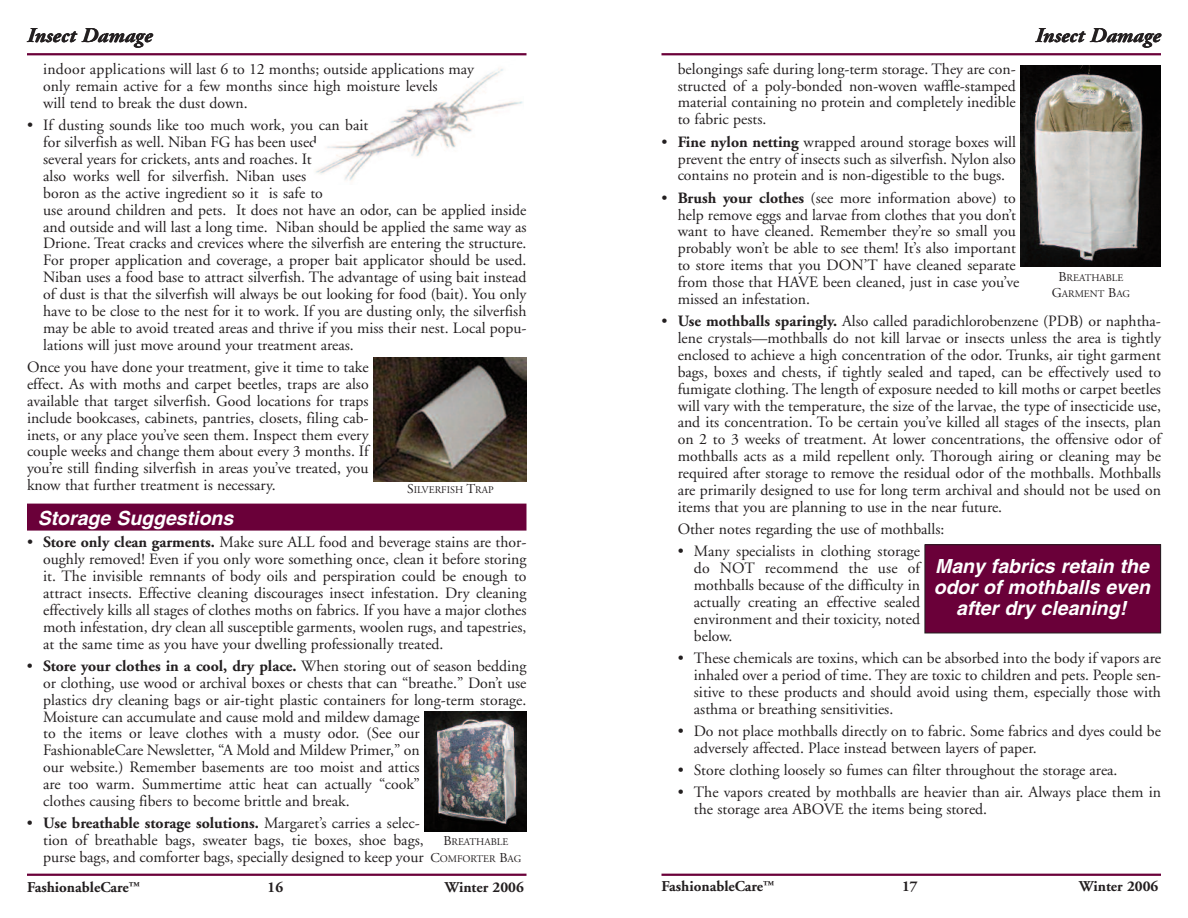
<style>
.page{position:relative;width:1188px;height:918px;background:#fff}
.page>*{position:absolute;margin:0;border:0;box-sizing:border-box;transform-origin:0 0}
.t1{font:italic 700 21px "Adobe Garamond";color:#231f20}
.t2{font:italic 700 19.5px/21px "Helvetica";color:#fff;text-align:center}
.t3{font:15.75px/17px "Adobe Garamond";color:#231f20;text-align:justify}
.t4{font:700 15px "Adobe Garamond";color:#231f20}
.t5{font:10.2px/16.5px "Adobe Garamond";color:#231f20;text-align:center}
.s1{font-weight:700}
.s2{font-size:13.5px}
</style>
<div class="page">
<hr style="left:662px;top:53px;width:499px;height:2px;background:#6a0039">
<hr style="left:662px;top:874px;width:499px;height:2px;background:#6a0039">
<img style="left:1020px;top:65px;width:141px;height:201px">
<div style="left:925px;top:545px;width:236px;height:88px;background:#6a0039"></div>
<div style="left:925px;top:544px;width:236px;height:89px;border:1px solid #231f20"></div>
<div style="left:27px;top:504px;width:499px;height:27px;background:#6a0039"></div>
<img style="left:316px;top:69px;width:207px;height:112px">
<img style="left:373px;top:357px;width:153px;height:124px">
<hr style="left:27px;top:53px;width:499px;height:2px;background:#6a0039">
<hr style="left:27px;top:874px;width:499px;height:2px;background:#6a0039">
<img style="left:424px;top:712px;width:102px;height:119px">
<h1 class="t1" style="left:27px;top:27px;width:127px">Insect Damage</h1>
<p class="t3" style="left:43px;top:62px;width:432px;text-align:left">indoor applications will last 6 to 12 months; outside applications may only remain active for a few months since high moisture levels<br>will tend to break the dust down.</p>
<p class="t3" style="left:43px;top:118px;width:485px;text-align:left;text-indent:-16px">• If dusting sounds like too much work, you can bait<br>for silverfish as well. Niban FG has been used<br>several years for crickets, ants and roaches. It<br>also works well for silverfish. Niban uses<br>boron as the active ingredient so it is safe to<br>use around children and pets. It does not have an odor, can be applied inside and outside and will last a long time. Niban should be applied the same way as Drione. Treat cracks and crevices where the silverfish are entering the structure.<br>For proper application and coverage, a proper bait applicator should be used.<br>Niban uses a food base to attract silverfish. The advantage of using bait instead of dust is that the silverfish will always be out looking for food (bait). You only have to be close to the nest for it to work. If you are dusting only, the silverfish may be able to avoid treated areas and thrive if you miss their nest. Local popu&shy;lations will just move around your treatment areas.</p>
<p class="t3" style="left:27px;top:360px;width:343px">Once you have done your treatment, give it time to take effect. As with moths and carpet beetles, traps are also available that target silverfish. Good locations for traps include bookcases, cabinets, pantries, closets, filing cab&shy;inets, or any place you’ve seen them. Inspect them every couple weeks and change them about every 3 months. If you’re still finding silverfish in areas you’ve treated, you know that further treatment is necessary.</p>
<p class="t2" style="left:38px;top:510px;width:197px">Storage Suggestions</p>
<p class="t3" style="left:43px;top:535px;width:485px;text-indent:-16px">• <span class="s1">Store only clean garments.</span> Make sure ALL food and beverage stains are thor&shy;oughly removed! Even if you only wore something once, clean it before storing it. The invisible remnants of body oils and perspiration could be enough to attract insects. Effective cleaning discourages insect infestation. Dry cleaning effectively kills all stages of clothes moths on fabrics. If you have a major clothes moth infestation, dry clean all susceptible garments, woolen rugs, and tapestries, at the same time as you have your dwelling professionally treated.</p>
<p class="t3" style="left:43px;top:659px;width:485px;text-align:left;text-indent:-16px">• <span class="s1">Store your clothes in a cool, dry place.</span> When storing out of season bedding or clothing, use wood or archival boxes or chests that can “breathe.” Don’t use plastics dry cleaning bags or air-tight plastic containers for long-term storage.<br>Moisture can accumulate and cause mold and mildew damage<br>to the items or leave clothes with a musty odor. (See our<br>FashionableCare Newsletter, “A Mold and Mildew Primer,” on<br>our website.) Remember basements are too moist and attics<br>are too warm. Summertime attic heat can actually “cook”<br>clothes causing fibers to become brittle and break.</p>
<p class="t3" style="left:43px;top:816px;width:382px;text-align:left;text-indent:-16px">• <span class="s1">Use breathable storage solutions.</span> Margaret’s carries a selec&shy;tion of breathable bags, sweater bags, tie boxes, shoe bags, purse bags, and comforter bags, specially designed to keep your</p>
<p class="t5" style="left:407px;top:482px;width:88px"><span class="s2">S</span>ILVERFISH <span class="s2">T</span>RAP</p>
<p class="t5" style="left:430px;top:835px;width:92px"><span class="s2">B</span>REATHABLE<br><span class="s2">C</span>OMFORTER <span class="s2">B</span>AG</p>
<p class="t4" style="left:27px;top:881px;width:114px">FashionableCare<sup>™</sup></p>
<p class="t4" style="left:268px;top:881px;width:17px">16</p>
<p class="t4" style="left:445px;top:881px;width:80px">Winter 2006</p>
<h1 class="t1" style="left:1036px;top:27px;width:127px">Insect Damage</h1>
<p class="t3" style="left:678px;top:62px;width:340px">belongings safe during long-term storage. They are con&shy;structed of a poly-bonded non-woven waffle-stamped material containing no protein and completely inedible to fabric pests.</p>
<p class="t3" style="left:678px;top:135px;width:340px;text-indent:-16px">• <span class="s1">Fine nylon netting</span> wrapped around storage boxes will prevent the entry of insects such as silverfish. Nylon also contains no protein and is non-digestible to the bugs.</p>
<p class="t3" style="left:678px;top:191px;width:343px;text-align:left;text-indent:-16px">• <span class="s1">Brush your clothes</span> (see more information above) to help remove eggs and larvae from clothes that you don’t want to have cleaned. Remember they’re so small you probably won’t be able to see them! It’s also important to store items that you DON’T have cleaned separate from those that HAVE been cleaned, just in case you’ve missed an infestation.</p>
<p class="t3" style="left:678px;top:314px;width:485px;text-indent:-16px">• <span class="s1">Use mothballs sparingly.</span> Also called paradichlorobenzene (PDB) or naphtha&shy;lene crystals—mothballs do not kill larvae or insects unless the area is tightly enclosed to achieve a high concentration of the odor. Trunks, air tight garment bags, boxes and chests, if tightly sealed and taped, can be effectively used to fumigate clothing. The length of exposure needed to kill moths or carpet beetles will vary with the temperature, the size of the larvae, the type of insecticide use, and its concentration. To be certain you’ve killed all stages of the insects, plan on 2 to 3 weeks of treatment. At lower concentrations, the offensive odor of mothballs acts as a mild repellent only. Thorough airing or cleaning may be required after storage to remove the residual odor of the mothballs. Mothballs are primarily designed to use for long term archival and should not be used on items that you are planning to use in the near future.</p>
<p class="t3" style="left:678px;top:522px;width:268px">Other notes regarding the use of mothballs:</p>
<p class="t3" style="left:694px;top:544px;width:228px;text-indent:-16px">• Many specialists in clothing storage do NOT recommend the use of mothballs because of the difficulty in actually creating an effective sealed environment and their toxicity, noted below.</p>
<p class="t3" style="left:694px;top:651px;width:469px;text-indent:-16px">• These chemicals are toxins, which can be absorbed into the body if vapors are inhaled over a period of time. They are toxic to children and pets. People sen&shy;sitive to these products and should avoid using them, especially those with asthma or breathing sensitivities.</p>
<p class="t3" style="left:694px;top:724px;width:469px;text-indent:-16px">• Do not place mothballs directly on to fabric. Some fabrics and dyes could be adversely affected. Place instead between layers of paper.</p>
<p class="t3" style="left:678px;top:763px;width:441px">• Store clothing loosely so fumes can filter throughout the storage area.</p>
<p class="t3" style="left:694px;top:785px;width:469px;text-indent:-16px">• The vapors created by mothballs are heavier than air. Always place them in the storage area ABOVE the items being stored.</p>
<p class="t5" style="left:1052px;top:270px;width:80px"><span class="s2">B</span>REATHABLE<br><span class="s2">G</span>ARMENT <span class="s2">B</span>AG</p>
<p class="t2" style="left:934px;top:557px;width:218px">Many fabrics retain the odor of mothballs even after dry cleaning!</p>
<p class="t4" style="left:662px;top:880px;width:114px">FashionableCare<sup>™</sup></p>
<p class="t4" style="left:902px;top:880px;width:17px">17</p>
<p class="t4" style="left:1079px;top:880px;width:80px">Winter 2006</p>
</div>
